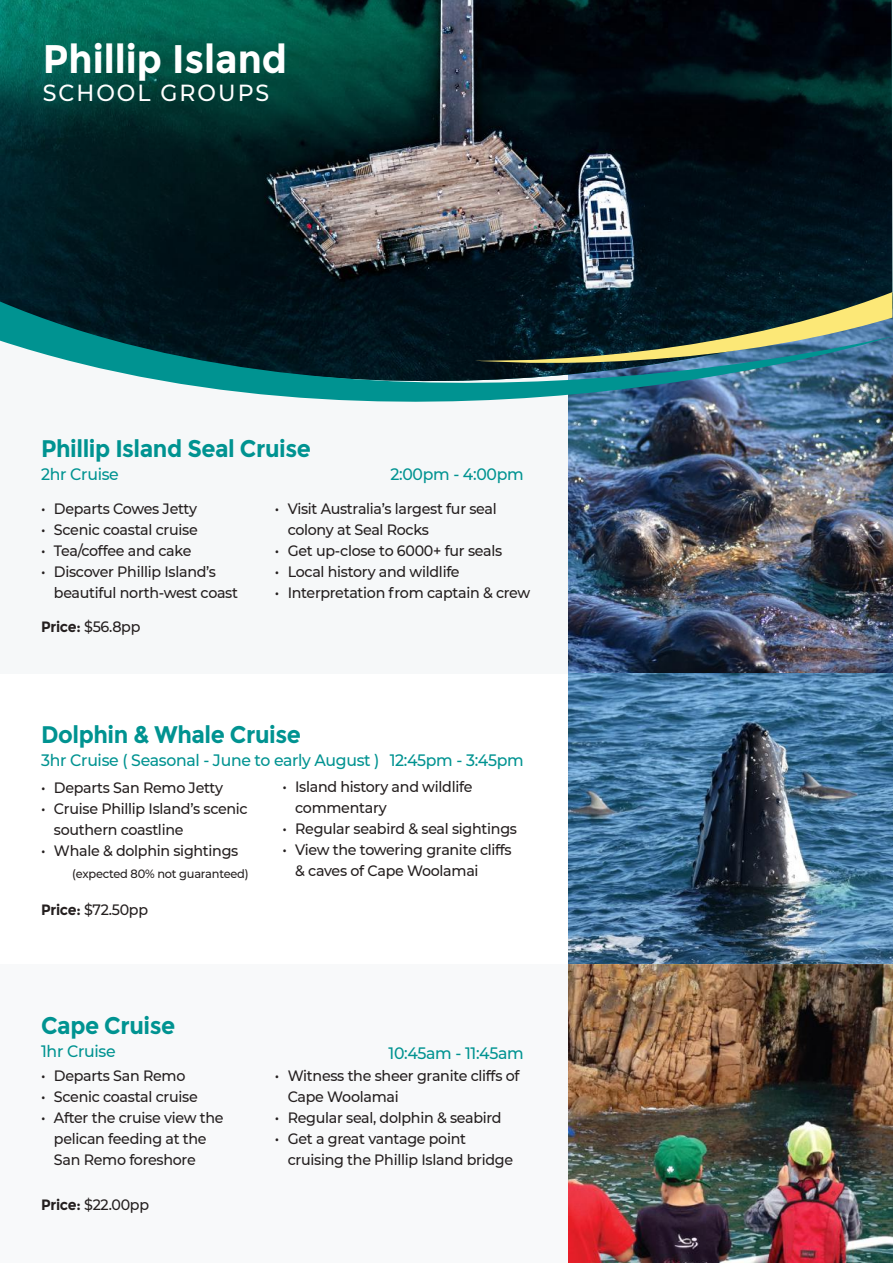
<style>
.page{position:relative;width:893px;height:1263px;background:#fff}
.page>*{position:absolute;margin:0;border:0;box-sizing:border-box;transform-origin:0 0}
.t1{font:700 39.9px "Montserrat";color:#fff;scale:.95 1}
.t2{font:700 24px "Montserrat";letter-spacing:-.02em;color:#009391;scale:.95 1}
.t3{font:500 23.25px "Montserrat";letter-spacing:.09em;color:#fff;scale:.95 1}
.t4{font:500 16.5px "Montserrat";letter-spacing:-.02em;color:#009391;scale:.95 1}
.t5{font:500 15px/21px "Montserrat";letter-spacing:-.02em;color:#241f1f;scale:.95 1}
.t6{font:500 12px "Montserrat";letter-spacing:-.02em;color:#241f1f;scale:.95 1}
.s1{font-weight:700}
</style>
<div class="page">
<div style="left:0;top:340px;width:892px;height:333px;background:#f6f8f9"></div>
<img style="left:569px;top:293px;width:324px;height:380px">
<img style="left:0;top:0;width:892px;height:301px">
<img style="left:0;top:301px;width:893px;height:180px">
<svg style="left:475px;top:292px;width:417px;height:86px;background:#344d4d"></svg>
<div style="left:0;top:964px;width:892px;height:299px;background:#f2f4f6"></div>
<img style="left:569px;top:673px;width:324px;height:291px">
<img style="left:569px;top:964px;width:324px;height:299px">
<h1 class="t1" style="left:43px;top:35px;width:259px">Phillip Island</h1>
<h3 class="t3" style="left:43px;top:77px;width:240px">SCHOOL GROUPS</h3>
<h2 class="t2" style="left:41px;top:434px;width:285px">Phillip Island Seal Cruise</h2>
<p class="t4" style="left:41px;top:462px;width:83px">2hr Cruise</p>
<p class="t4" style="left:391px;top:462px;width:142px">2:00pm - 4:00pm</p>
<p class="t5" style="left:41px;top:498px;width:165px">• Departs Cowes Jetty</p>
<p class="t5" style="left:41px;top:519px;width:166px">• Scenic coastal cruise</p>
<p class="t5" style="left:41px;top:540px;width:160px">• Tea/coffee and cake</p>
<p class="t5" style="left:54px;top:561px;width:195px;text-indent:-13px">• Discover Phillip Island’s beautiful north-west coast</p>
<p class="t5" style="left:41px;top:615px;width:106px"><span class="s1">Price:</span> $56.8pp</p>
<p class="t5" style="left:288px;top:498px;width:222px;text-indent:-13px">• Visit Australia’s largest fur seal colony at Seal Rocks</p>
<p class="t5" style="left:275px;top:540px;width:241px">• Get up-close to 6000+ fur seals</p>
<p class="t5" style="left:275px;top:561px;width:196px">• Local history and wildlife</p>
<p class="t5" style="left:275px;top:582px;width:270px">• Interpretation from captain &amp; crew</p>
<h2 class="t2" style="left:41px;top:721px;width:275px">Dolphin &amp; Whale Cruise</h2>
<p class="t5" style="left:41px;top:776px;width:193px">• Departs San Remo Jetty</p>
<p class="t5" style="left:54px;top:797px;width:206px;text-indent:-13px">• Cruise Phillip Island’s scenic southern coastline</p>
<p class="t5" style="left:41px;top:839px;width:209px">• Whale &amp; dolphin sightings</p>
<p class="t4" style="left:41px;top:749px;width:358px">3hr Cruise ( Seasonal - June to early August )</p>
<p class="t4" style="left:390px;top:749px;width:143px">12:45pm - 3:45pm</p>
<p class="t5" style="left:295px;top:776px;width:188px;text-indent:-13px">• Island history and wildlife commentary</p>
<p class="t5" style="left:282px;top:818px;width:248px">• Regular seabird &amp; seal sightings</p>
<p class="t5" style="left:282px;top:839px;width:243px">• View the towering granite cliffs</p>
<p class="t6" style="left:72px;top:865px;width:187px">(expected 80% not guaranteed)</p>
<p class="t5" style="left:295px;top:860px;width:194px">&amp; caves of Cape Woolamai</p>
<p class="t5" style="left:41px;top:898px;width:114px"><span class="s1">Price:</span> $72.50pp</p>
<h2 class="t2" style="left:41px;top:1012px;width:143px">Cape Cruise</h2>
<p class="t5" style="left:41px;top:1065px;width:153px">• Departs San Remo</p>
<p class="t5" style="left:41px;top:1086px;width:166px">• Scenic coastal cruise</p>
<p class="t5" style="left:54px;top:1107px;width:180px;text-indent:-13px">• After the cruise view the pelican feeding at the<br>San Remo foreshore</p>
<p class="t4" style="left:41px;top:1040px;width:80px">1hr Cruise</p>
<p class="t5" style="left:41px;top:1194px;width:115px"><span class="s1">Price:</span> $22.00pp</p>
<p class="t4" style="left:388px;top:1042px;width:144px">10:45am - 11:45am</p>
<p class="t5" style="left:288px;top:1065px;width:246px;text-indent:-13px">• Witness the sheer granite cliffs of<br>Cape Woolamai</p>
<p class="t5" style="left:275px;top:1107px;width:240px">• Regular seal, dolphin &amp; seabird</p>
<p class="t5" style="left:288px;top:1128px;width:239px;text-indent:-13px">• Get a great vantage point cruising the Phillip Island bridge</p>
</div>
